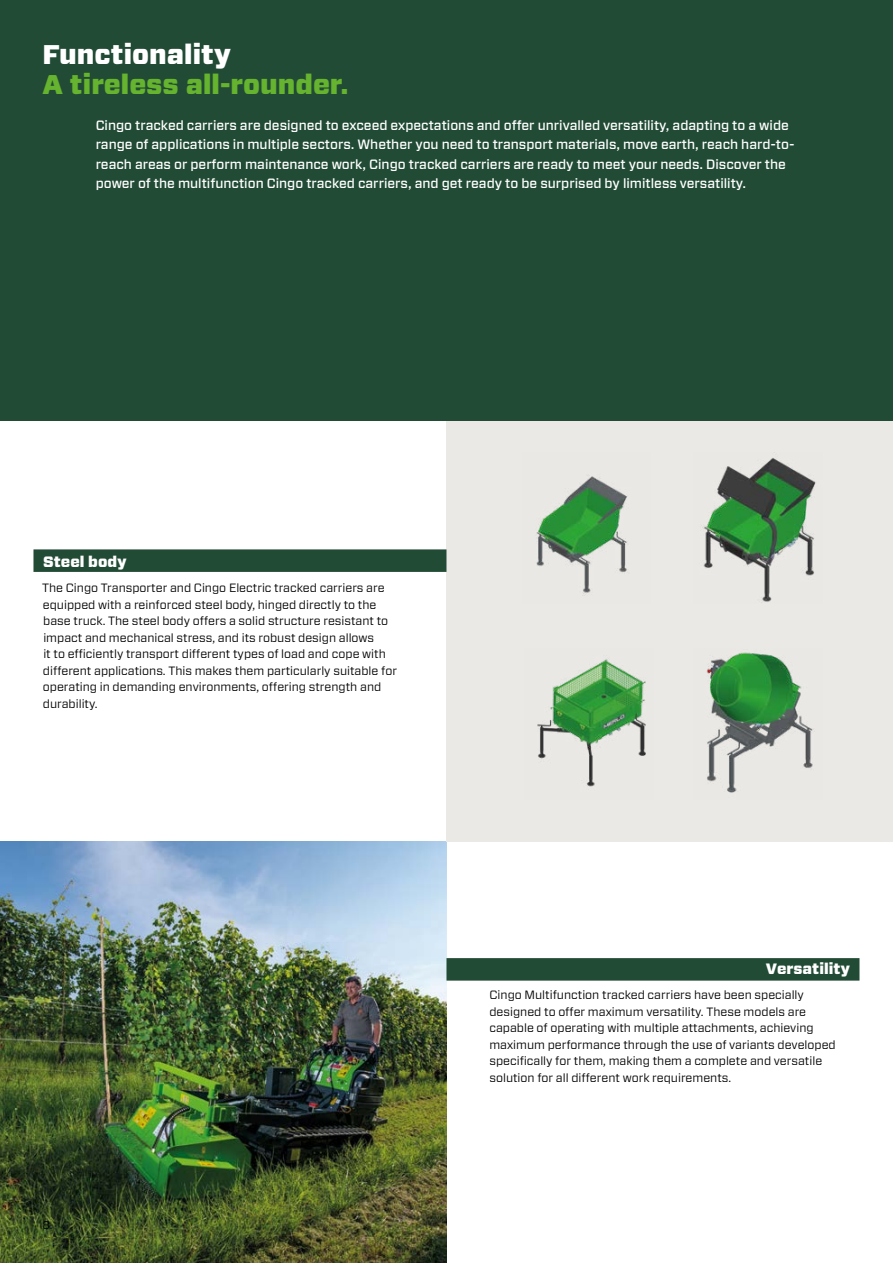
<style>
.page{position:relative;width:893px;height:1263px;background:#fff}
.page>*{position:absolute;margin:0;border:0;box-sizing:border-box;transform-origin:0 0}
.t1{font:900 27px "Forza";color:#65b32e}
.t2{font:900 27px "Forza";color:#fff}
.t3{font:900 15px "Forza";color:#fff}
.t4{font:500 13.5px/19.5px "Forza";color:#fff}
.t5{font:12px/16.5px "Forza";color:#000}
.t6{font:11.25px "Forza";color:#000}
</style>
<div class="page">
<img style="left:0;top:842px;width:446px;height:421px">
<div style="left:446px;top:412px;width:447px;height:430px;background:#eae9e6"></div>
<img style="left:536px;top:476px;width:91px;height:118px">
<img style="left:701px;top:458px;width:115px;height:144px">
<img style="left:537px;top:658px;width:109px;height:129px">
<img style="left:706px;top:652px;width:107px;height:141px">
<div style="left:0;top:0;width:893px;height:421px;background:#214b35"></div>
<div style="left:33px;top:549px;width:413px;height:23px;background:#214b35"></div>
<div style="left:446px;top:958px;width:413px;height:22px;background:#214b35"></div>
<h1 class="t2" style="left:43px;top:37px;width:190px">Functionality</h1>
<h1 class="t1" style="left:43px;top:67px;width:307px">A tireless all-rounder.</h1>
<p class="t4" style="left:96px;top:115px;width:700px">Cingo tracked carriers are designed to exceed expectations and offer unrivalled versatility, adapting to a wide range of applications in multiple sectors. Whether you need to transport materials, move earth, reach hard-to&shy;reach areas or perform maintenance work, Cingo tracked carriers are ready to meet your needs. Discover the power of the multifunction Cingo tracked carriers, and get ready to be surprised by limitless versatility.</p>
<p class="t3" style="left:43px;top:552px;width:85px">Steel body</p>
<p class="t5" style="left:42px;top:579px;width:356px">The Cingo Transporter and Cingo Electric tracked carriers are equipped with a reinforced steel body, hinged directly to the base truck. The steel body offers a solid structure resistant to impact and mechanical stress, and its robust design allows<br>it to efficiently transport different types of load and cope with different applications. This makes them particularly suitable for operating in demanding environments, offering strength and durability.</p>
<p class="t6" style="left:43px;top:1217px;width:9px">8</p>
<p class="t3" style="left:766px;top:959px;width:86px">Versatility</p>
<p class="t5" style="left:489px;top:987px;width:348px">Cingo Multifunction tracked carriers have been specially designed to offer maximum versatility. These models are capable of operating with multiple attachments, achieving maximum performance through the use of variants developed specifically for them, making them a complete and versatile solution for all different work requirements.</p>
</div>
